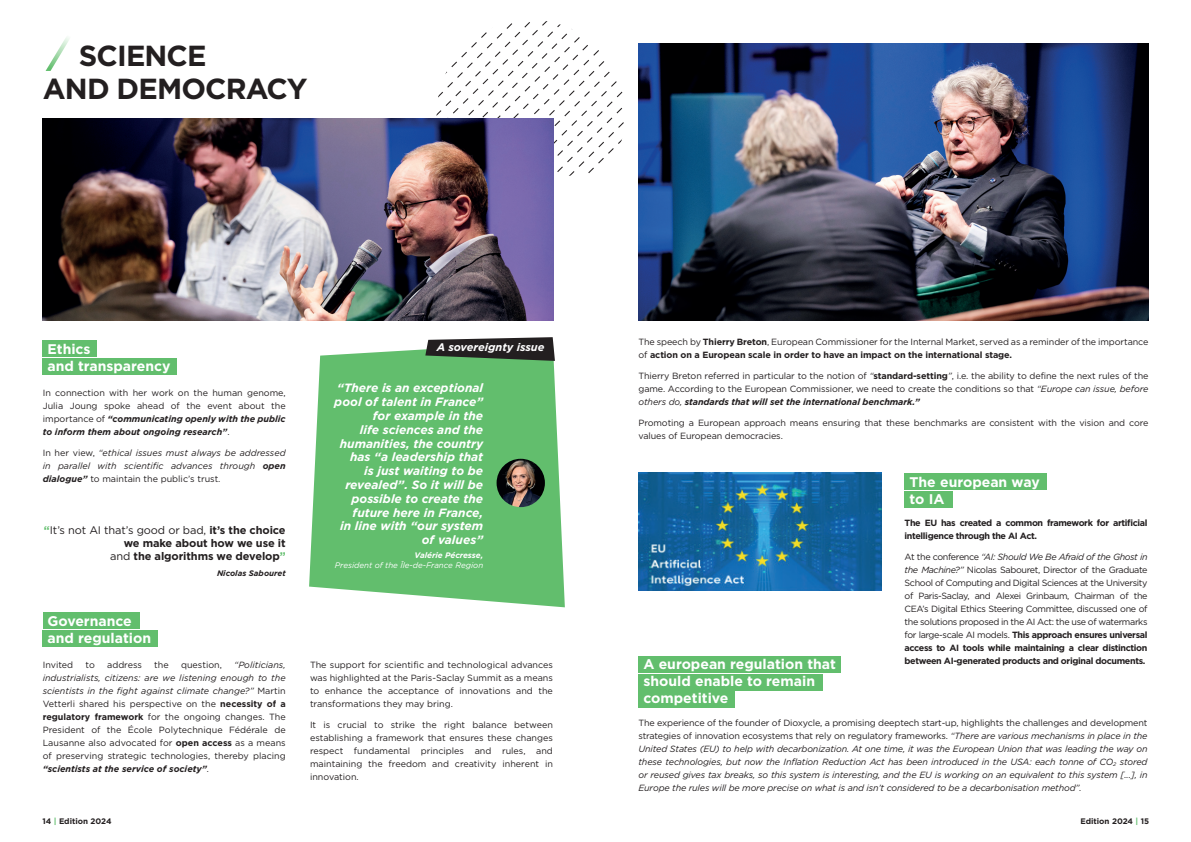
<style>
.page{position:relative;width:1191px;height:842px;background:#fff}
.page>*{position:absolute;margin:0;border:0;box-sizing:border-box;transform-origin:0 0}
.t1{font:700 29px/33px "Gotham";letter-spacing:-.03em;color:#231f20}
.t2{font:700 14px/17px "Gotham";color:#fff}
.t3{font:italic 700 12px/13.8px "Gotham";color:#fff;text-align:right}
.t4{font:700 11px/13px "Gotham";letter-spacing:-.01em;color:#231f20;text-align:right}
.t5{font:italic 700 11px "Gotham";color:#fff}
.t6{font:9px/13px "Gotham";letter-spacing:-.01em;color:#231f20;text-align:justify}
.t7{font:italic 9px/13px "Gotham";letter-spacing:-.015em;color:#231f20;text-align:justify}
.t8{font:700 9px/13px "Gotham";letter-spacing:-.04em;color:#231f20}
.t9{font:italic 8px "Gotham";color:#fff}
.t10{font:700 8px "Gotham";color:#231f20}
.t11{font:italic 700 8px "Gotham";color:#fff}
.t12{font:italic 700 8px "Gotham";color:#231f20}
.s1{font-weight:700}
.s2{font-style:italic}
.s3{font-weight:700;font-style:italic}
.s4{font-style:normal}
.s5{color:#62be6d}
.s6{font-weight:400}
</style>
<div class="page">
<svg style="left:436px;top:21px;width:188px;height:155px"></svg>
<svg style="left:46px;top:37px;width:23px;height:34px"></svg>
<img style="left:43px;top:118px;width:510px;height:202px">
<svg style="left:309px;top:349px;width:256px;height:258px;background:#70c47a"></svg>
<img style="left:496px;top:459px;width:49px;height:48px;border-radius:24px">
<div style="left:43px;top:341px;width:54px;height:16px;background:#62be6d"></div>
<div style="left:43px;top:612px;width:96px;height:16px;background:#62be6d"></div>
<div style="left:904px;top:474px;width:143px;height:16px;background:#62be6d"></div>
<div style="left:638px;top:656px;width:202px;height:16px;background:#62be6d"></div>
<div style="left:43px;top:358px;width:134px;height:16px;background:#62be6d"></div>
<div style="left:43px;top:630px;width:115px;height:16px;background:#62be6d"></div>
<div style="left:904px;top:491px;width:49px;height:16px;background:#62be6d"></div>
<div style="left:638px;top:674px;width:185px;height:16px;background:#62be6d"></div>
<div style="left:638px;top:692px;width:97px;height:16px;background:#62be6d"></div>
<svg style="left:425px;top:337px;width:130px;height:24px;background:#3b433a"></svg>
<img style="left:638px;top:43px;width:510px;height:277px">
<img style="left:638px;top:472px;width:244px;height:119px">
<h1 class="t1" style="left:43px;top:39px;width:266px;text-indent:36px">SCIENCE<br>AND DEMOCRACY</h1>
<p class="t5" style="left:437px;top:340px;width:109px">A sovereignty issue</p>
<p class="t6" style="left:638px;top:335px;width:511px">The speech by <span class="s1">Thierry Breton</span>, European Commissioner for the Internal Market, served as a reminder of the importance of <span class="s1">action on a European scale in order to have an impact on the international stage.</span></p>
<p class="t6" style="left:638px;top:369px;width:511px">Thierry Breton referred in particular to the notion of <span class="s2">“</span><span class="s1">standard-setting</span><span class="s2">”</span>, i.e. the ability to define the next rules of the game. According to the European Commissioner, we need to create the conditions so that <span class="s2">“Europe can issue, before others do,</span> <span class="s3">standards that will set the international benchmark.”</span></p>
<p class="t6" style="left:638px;top:416px;width:511px">Promoting a European approach means ensuring that these benchmarks are consistent with the vision and core values of European democracies.</p>
<h2 class="t2" style="left:47px;top:340px;width:125px">Ethics<br>and transparency</h2>
<p class="t3" style="left:334px;top:381px;width:150px">“There is an exceptional pool of talent in France” for example in the<br>life sciences and the humanities, the country has “a leadership that<br>is just waiting to be revealed”. So it will be possible to create the future here in France,<br>in line with “our system of values”</p>
<p class="t11" style="left:414px;top:550px;width:70px">Valérie Pécresse,</p>
<p class="t9" style="left:335px;top:560px;width:150px">President of the Île-de-France Region</p>
<p class="t6" style="left:43px;top:387px;width:244px">In connection with her work on the human genome, Julia Joung spoke ahead of the event about the importance of <span class="s3">“communicating openly with the public to inform them about ongoing research”</span>.</p>
<p class="t7" style="left:43px;top:447px;width:244px"><span class="s4">In her view,</span> “ethical issues must always be addressed in parallel with scientific advances through <span class="s1">open dialogue”</span> <span class="s4">to maintain the public’s trust.</span></p>
<h2 class="t2" style="left:909px;top:473px;width:132px">The european way to IA</h2>
<p class="t8" style="left:904px;top:516px;width:244px">The EU has created a common framework for artificial intelligence through the AI Act.</p>
<p class="t6" style="left:904px;top:550px;width:244px">At the conference <span class="s2">“AI: Should We Be Afraid of the Ghost in the Machine?”</span> Nicolas Sabouret, Director of the Graduate School of Computing and Digital Sciences at the University of Paris-Saclay, and Alexei Grinbaum, Chairman of the CEA’s Digital Ethics Steering Committee, discussed one of the solutions proposed in the AI Act: the use of watermarks for large-scale AI models. <span class="s1">This approach ensures universal access to AI tools while maintaining a clear distinction between AI-generated products and original documents.</span></p>
<p class="t4" style="left:44px;top:523px;width:243px"><span class="s5">“</span><span class="s6">It’s not AI that’s good or bad,</span> it’s the choice we make about how we use it<br><span class="s6">and</span> the algorithms we develop<span class="s5">”</span></p>
<p class="t12" style="left:217px;top:568px;width:70px">Nicolas Sabouret</p>
<h2 class="t2" style="left:47px;top:612px;width:105px">Governance and regulation</h2>
<h2 class="t2" style="left:643px;top:656px;width:194px">A european regulation that should enable to remain competitive</h2>
<p class="t6" style="left:43px;top:658px;width:244px;text-indent:191px"><span class="s2">“Politicians, industrialists, citizens: are we listening enough to the scientists in the fight against climate change?”</span> Martin Vetterli shared his perspective on the <span class="s1">necessity of a regulatory framework</span> for the ongoing changes. The President of the École Polytechnique Fédérale de Lausanne also advocated for <span class="s1">open access</span> as a means of preserving strategic technologies, thereby placing <span class="s3">“scientists at the service of society”</span><span class="s2">.</span></p>
<p class="t6" style="left:310px;top:658px;width:244px">The support for scientific and technological advances was highlighted at the Paris-Saclay Summit as a means to enhance the acceptance of innovations and the transformations they may bring.</p>
<p class="t6" style="left:43px;top:658px;width:32px">Invited</p>
<p class="t6" style="left:85px;top:658px;width:11px">to</p>
<p class="t6" style="left:107px;top:658px;width:36px">address</p>
<p class="t6" style="left:154px;top:658px;width:16px">the</p>
<p class="t6" style="left:181px;top:658px;width:42px">question,</p>
<p class="t7" style="left:638px;top:716px;width:510px"><span class="s4">The experience of the founder of Dioxycle, a promising deeptech start-up, highlights the challenges and development strategies of innovation ecosystems that rely on regulatory frameworks.</span> “There are various mechanisms in place in the United States (EU) to help with decarbonization. At one time, it was the European Union that was leading the way on these technologies, but now the Inflation Reduction Act has been introduced in the USA: each tonne of CO<sub>2</sub> stored or reused gives tax breaks, so this system is interesting, and the EU is working on an equivalent to this system [...], in Europe the rules will be more precise on what is and isn’t considered to be a decarbonisation method”.</p>
<p class="t6" style="left:310px;top:718px;width:244px">It is crucial to strike the right balance between establishing a framework that ensures these changes respect fundamental principles and rules, and maintaining the freedom and creativity inherent in innovation.</p>
<p class="t10" style="left:43px;top:816px;width:71px">14 <span class="s5">|</span> Edition 2024</p>
<p class="t10" style="left:1080px;top:816px;width:70px">Edition 2024 <span class="s5">|</span> 15</p>
</div>
